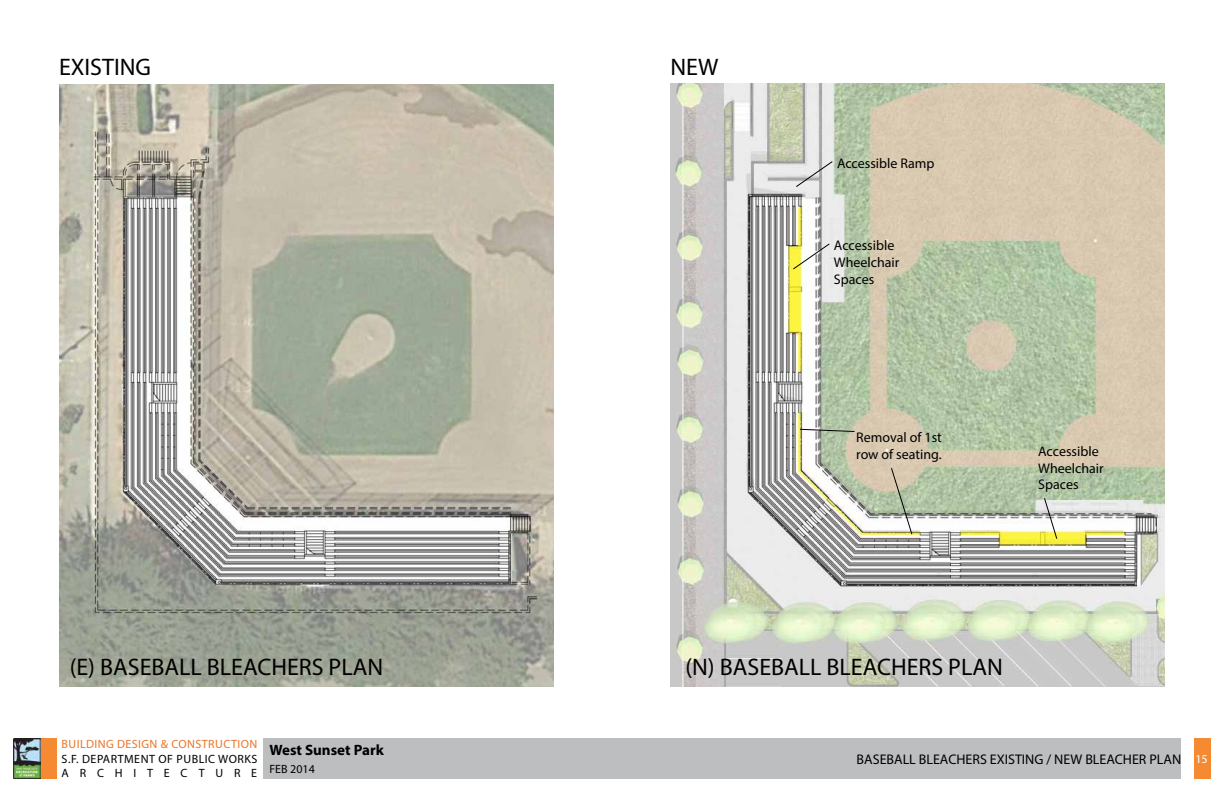
<style>
.page{position:relative;width:1224px;height:792px;background:#fff}
.page>*{position:absolute;margin:0;border:0;box-sizing:border-box;transform-origin:0 0}
.t1{font:24px "Myriad Pro";color:#000}
.t2{font:700 15px "Myriad Pro";color:#000}
.t3{font:14px/16.8px "Myriad Pro";color:#000}
.t4{font:12px/14px "Myriad Pro";letter-spacing:.04em;color:#000}
.t5{font:12px "Myriad Pro";letter-spacing:.035em;color:#eb7529}
.t6{font:12px "Myriad Pro";color:#fff}
</style>
<div class="page">
<div style="left:40px;top:738px;width:17px;height:40px;background:#f58a33"></div>
<div style="left:263px;top:738px;width:918px;height:40px;background:#bcbec0"></div>
<img style="left:14px;top:738px;width:26px;height:40px">
<div style="left:1194px;top:738px;width:16px;height:40px;background:#f58a33"></div>
<img style="left:59px;top:84px;width:495px;height:603px">
<img style="left:670px;top:84px;width:495px;height:603px">
<svg style="left:792px;top:243px;width:39px;height:27px"></svg>
<svg style="left:1043px;top:497px;width:15px;height:43px"></svg>
<svg style="left:799px;top:428px;width:57px;height:5px"></svg>
<svg style="left:795px;top:160px;width:39px;height:28px"></svg>
<svg style="left:890px;top:467px;width:23px;height:68px"></svg>
<h1 class="t1" style="left:59px;top:52px;width:94px">EXISTING</h1>
<h1 class="t1" style="left:70px;top:652px;width:315px">(E) BASEBALL BLEACHERS PLAN</h1>
<p class="t5" style="left:62px;top:737px;width:197px">BUILDING DESIGN &amp; CONSTRUCTION</p>
<p class="t4" style="left:62px;top:751px;width:197px">S.F. DEPARTMENT OF PUBLIC WORKS<br>ARCHITECTURE</p>
<p class="t2" style="left:269px;top:740px;width:116px">West Sunset Park</p>
<p class="t4" style="left:269px;top:761px;width:47px">FEB 2014</p>
<h1 class="t1" style="left:670px;top:52px;width:50px">NEW</h1>
<p class="t3" style="left:837px;top:154px;width:99px">Accessible Ramp</p>
<p class="t3" style="left:834px;top:237px;width:67px">Accessible<br>Wheelchair<br>Spaces</p>
<p class="t3" style="left:856px;top:429px;width:87px">Removal of 1st row of seating.</p>
<p class="t3" style="left:1038px;top:443px;width:67px">Accessible<br>Wheelchair<br>Spaces</p>
<h1 class="t1" style="left:685px;top:652px;width:319px">(N) BASEBALL BLEACHERS PLAN</h1>
<p class="t3" style="left:857px;top:750px;width:326px">BASEBALL BLEACHERS EXISTING / NEW BLEACHER PLAN</p>
<p class="t6" style="left:1195px;top:751px;width:14px">15</p>
</div>
